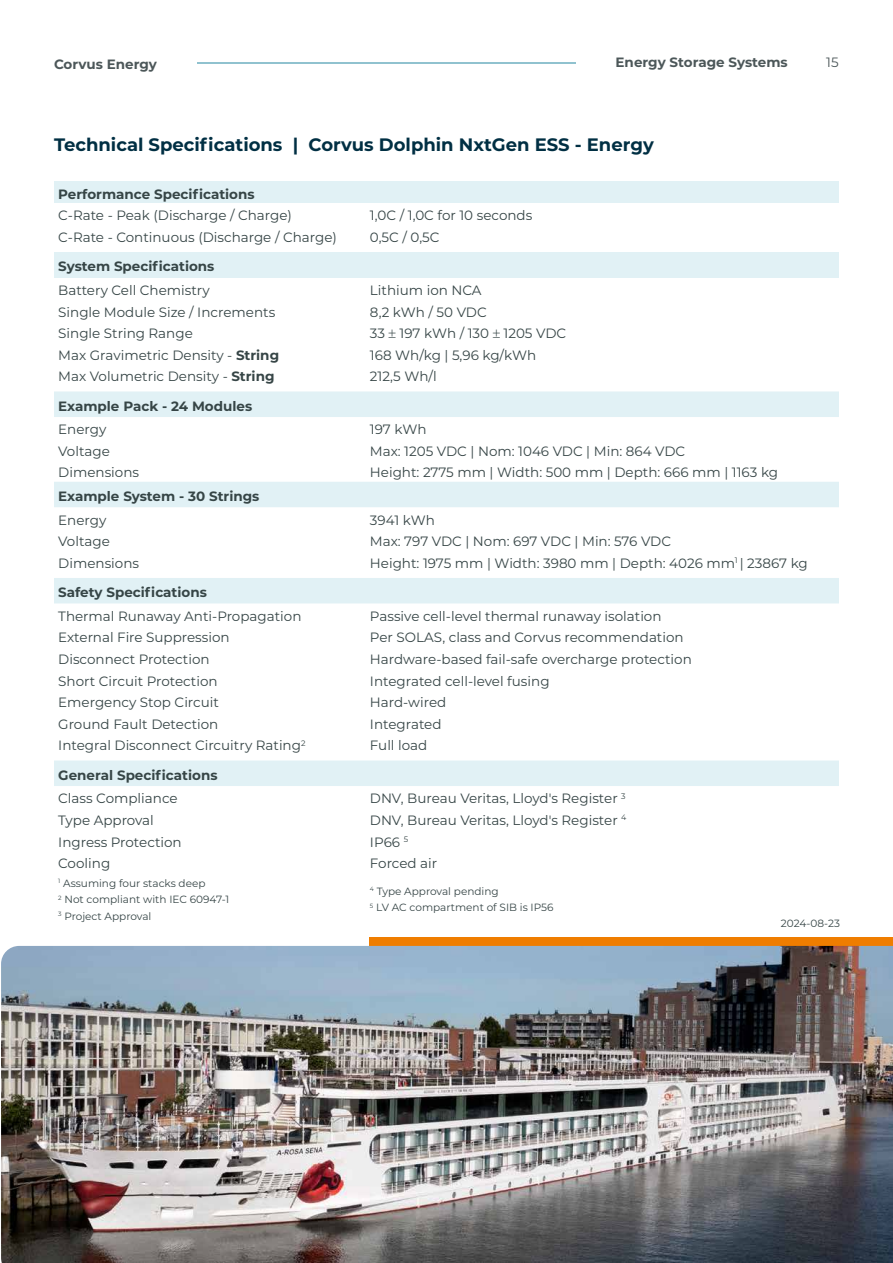
<style>
.page{position:relative;width:893px;height:1263px;background:#fff}
.page>*{position:absolute;margin:0;border:0;box-sizing:border-box;transform-origin:0 0}
.t1{font:700 18px "Montserrat";color:#002f43}
.t2{font:13.5px "Montserrat";color:#364546}
.t3{font:700 13.5px "Montserrat";color:#364546}
.t4{font:700 13.5px "Montserrat";color:#4c5759}
.t5{font:13.5px "Montserrat";color:#4c5759}
.t6{font:10.5px/16.5px "Montserrat";color:#364546}
.s1{font-weight:700}
</style>
<div class="page">
<hr style="left:197px;top:63px;width:379px;height:1px;background:#90c2cf">
<div style="left:54px;top:181px;width:785px;height:22px;background:#e1f1f5"></div>
<div style="left:54px;top:252px;width:785px;height:26px;background:#e1f1f5"></div>
<svg style="left:54px;top:391px;width:785px;height:116px"></svg>
<div style="left:54px;top:578px;width:785px;height:25px;background:#e1f1f5"></div>
<div style="left:54px;top:760px;width:785px;height:26px;background:#e1f1f5"></div>
<div style="left:370px;top:937px;width:523px;height:9px;background:#ef7d00"></div>
<img style="left:1px;top:946px;width:892px;height:317px">
<p class="t4" style="left:54px;top:54px;width:105px">Corvus Energy</p>
<p class="t4" style="left:616px;top:53px;width:174px">Energy Storage Systems</p>
<p class="t5" style="left:826px;top:53px;width:14px">15</p>
<h1 class="t1" style="left:54px;top:132px;width:601px">Technical Specifications | Corvus Dolphin NxtGen ESS - Energy</h1>
<p class="t3" style="left:58px;top:184px;width:198px">Performance Specifications</p>
<p class="t2" style="left:58px;top:206px;width:235px">C-Rate - Peak (Discharge / Charge)</p>
<p class="t2" style="left:370px;top:206px;width:164px">1,0C / 1,0C for 10 seconds</p>
<p class="t2" style="left:58px;top:228px;width:280px">C-Rate - Continuous (Discharge / Charge)</p>
<p class="t2" style="left:370px;top:228px;width:71px">0,5C / 0,5C</p>
<p class="t3" style="left:58px;top:257px;width:158px">System Specifications</p>
<p class="t2" style="left:58px;top:281px;width:153px">Battery Cell Chemistry</p>
<p class="t2" style="left:370px;top:281px;width:113px">Lithium ion NCA</p>
<p class="t2" style="left:58px;top:302px;width:219px">Single Module Size / Increments</p>
<p class="t2" style="left:370px;top:302px;width:118px">8,2 kWh / 50 VDC</p>
<p class="t2" style="left:58px;top:324px;width:136px">Single String Range</p>
<p class="t2" style="left:370px;top:324px;width:198px">33 197 kWh / 130 1205 VDC</p>
<p class="t2" style="left:58px;top:346px;width:222px">Max Gravimetric Density - <span class="s1">String</span></p>
<p class="t2" style="left:370px;top:346px;width:168px">168 Wh/kg | 5,96 kg/kWh</p>
<p class="t2" style="left:58px;top:367px;width:218px">Max Volumetric Density - <span class="s1">String</span></p>
<p class="t2" style="left:370px;top:367px;width:68px">212,5 Wh/l</p>
<p class="t3" style="left:58px;top:396px;width:195px">Example Pack - 24 Modules</p>
<p class="t2" style="left:58px;top:420px;width:50px">Energy</p>
<p class="t2" style="left:370px;top:420px;width:58px">197 kWh</p>
<p class="t2" style="left:58px;top:442px;width:53px">Voltage</p>
<p class="t2" style="left:370px;top:442px;width:317px">Max: 1205 VDC | Nom: 1046 VDC | Min: 864 VDC</p>
<p class="t2" style="left:58px;top:463px;width:82px">Dimensions</p>
<p class="t2" style="left:370px;top:463px;width:410px">Height: 2775 mm | Width: 500 mm | Depth: 666 mm | 1163 kg</p>
<p class="t3" style="left:58px;top:486px;width:203px">Example System - 30 Strings</p>
<p class="t2" style="left:58px;top:510px;width:50px">Energy</p>
<p class="t2" style="left:370px;top:510px;width:66px">3941 kWh</p>
<p class="t2" style="left:58px;top:532px;width:53px">Voltage</p>
<p class="t2" style="left:370px;top:532px;width:303px">Max: 797 VDC | Nom: 697 VDC | Min: 576 VDC</p>
<p class="t2" style="left:58px;top:554px;width:82px">Dimensions</p>
<p class="t2" style="left:370px;top:554px;width:439px">Height: 1975 mm | Width: 3980 mm | Depth: 4026 mm<sup>1</sup> | 23867 kg</p>
<p class="t3" style="left:58px;top:583px;width:150px">Safety Specifications</p>
<p class="t2" style="left:58px;top:607px;width:245px">Thermal Runaway Anti-Propagation</p>
<p class="t2" style="left:370px;top:607px;width:293px">Passive cell-level thermal runaway isolation</p>
<p class="t2" style="left:58px;top:628px;width:173px">External Fire Suppression</p>
<p class="t2" style="left:370px;top:628px;width:315px">Per SOLAS, class and Corvus recommendation</p>
<p class="t2" style="left:58px;top:650px;width:153px">Disconnect Protection</p>
<p class="t2" style="left:370px;top:650px;width:323px">Hardware-based fail-safe overcharge protection</p>
<p class="t2" style="left:58px;top:671px;width:161px">Short Circuit Protection</p>
<p class="t2" style="left:370px;top:671px;width:181px">Integrated cell-level fusing</p>
<p class="t2" style="left:58px;top:693px;width:162px">Emergency Stop Circuit</p>
<p class="t2" style="left:370px;top:693px;width:78px">Hard-wired</p>
<p class="t2" style="left:58px;top:715px;width:162px">Ground Fault Detection</p>
<p class="t2" style="left:370px;top:715px;width:73px">Integrated</p>
<p class="t2" style="left:58px;top:736px;width:249px">Integral Disconnect Circuitry Rating<sup>2</sup></p>
<p class="t2" style="left:370px;top:736px;width:59px">Full load</p>
<p class="t3" style="left:58px;top:765px;width:161px">General Specifications</p>
<p class="t2" style="left:58px;top:789px;width:121px">Class Compliance</p>
<p class="t2" style="left:370px;top:789px;width:257px">DNV, Bureau Veritas, Lloyd's Register <sup>3</sup></p>
<p class="t2" style="left:58px;top:811px;width:97px">Type Approval</p>
<p class="t2" style="left:370px;top:811px;width:258px">DNV, Bureau Veritas, Lloyd's Register <sup>4</sup></p>
<p class="t2" style="left:58px;top:832px;width:125px">Ingress Protection</p>
<p class="t2" style="left:370px;top:832px;width:40px">IP66 <sup>5</sup></p>
<p class="t2" style="left:58px;top:854px;width:54px">Cooling</p>
<p class="t2" style="left:370px;top:854px;width:69px">Forced air</p>
<p class="t6" style="left:58px;top:874px;width:173px"><sup>1</sup> Assuming four stacks deep<br><sup>2</sup> Not compliant with IEC 60947-1<br><sup>3</sup> Project Approval</p>
<p class="t6" style="left:370px;top:883px;width:185px"><sup>4</sup> Type Approval pending<br><sup>5</sup> LV AC compartment of SIB is IP56</p>
<p class="t6" style="left:781px;top:914px;width:61px">2024-08-23</p>
</div>
